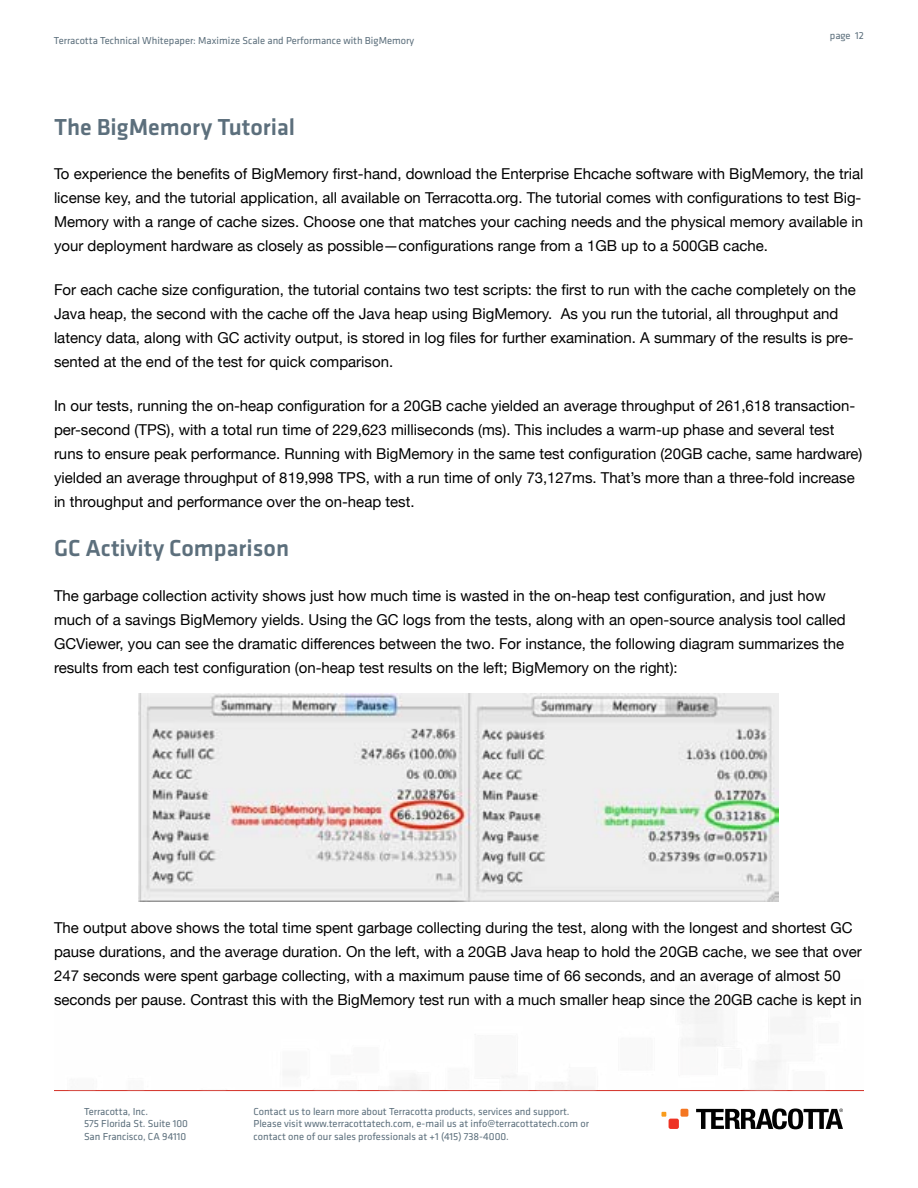
<style>
.page{position:relative;width:918px;height:1188px;background:#fff}
.page>*{position:absolute;margin:0;border:0;box-sizing:border-box;transform-origin:0 0}
.t1{font:500 24px "Klavika";color:#5c6f7c}
.t2{font:15px/24px "Helvetica Neue";color:#000}
.t3{font:10.5px/12.6px "Klavika";color:#5c6f7c}
</style>
<div class="page">
<hr style="left:54px;top:1090px;width:810px;height:1px;background:#d43127">
<div style="left:680px;top:1109px;width:8px;height:8px;background:#f47621;border-radius:2px"></div>
<div style="left:669px;top:1119px;width:10px;height:10px;background:#ee3324;border-radius:2px"></div>
<svg style="left:662px;top:1112px;width:4px;height:5px"></svg>
<svg style="left:696px;top:1108px;width:147px;height:21px"></svg>
<img style="left:138px;top:694px;width:640px;height:207px">
<p class="t3" style="left:54px;top:34px;width:362px">Terracotta Technical Whitepaper: Maximize Scale and Performance with BigMemory</p>
<p class="t3" style="left:830px;top:29px;width:36px">page 12</p>
<h1 class="t1" style="left:54px;top:110px;width:243px">The BigMemory Tutorial</h1>
<p class="t2" style="left:54px;top:161px;width:811px">To experience the benefits of BigMemory first-hand, download the Enterprise Ehcache software with BigMemory, the trial license key, and the tutorial application, all available on Terracotta.org. The tutorial comes with configurations to test Big-Memory with a range of cache sizes. Choose one that matches your caching needs and the physical memory available in your deployment hardware as closely as possible—configurations range from a 1GB up to a 500GB cache.</p>
<p class="t2" style="left:54px;top:278px;width:803px">For each cache size configuration, the tutorial contains two test scripts: the first to run with the cache completely on the Java heap, the second with the cache off the Java heap using BigMemory. As you run the tutorial, all throughput and latency data, along with GC activity output, is stored in log files for further examination. A summary of the results is pre&shy;sented at the end of the test for quick comparison.</p>
<p class="t2" style="left:54px;top:394px;width:810px">In our tests, running the on-heap configuration for a 20GB cache yielded an average throughput of 261,618 transaction&shy;per-second (TPS), with a total run time of 229,623 milliseconds (ms). This includes a warm-up phase and several test runs to ensure peak performance. Running with BigMemory in the same test configuration (20GB cache, same hardware) yielded an average throughput of 819,998 TPS, with a run time of only 73,127ms. That’s more than a three-fold increase in throughput and performance over the on-heap test.</p>
<h1 class="t1" style="left:54px;top:532px;width:237px">GC Activity Comparison</h1>
<p class="t2" style="left:54px;top:583px;width:793px">The garbage collection activity shows just how much time is wasted in the on-heap test configuration, and just how much of a savings BigMemory yields. Using the GC logs from the tests, along with an open-source analysis tool called GCViewer, you can see the dramatic differences between the two. For instance, the following diagram summarizes the results from each test configuration (on-heap test results on the left; BigMemory on the right):</p>
<p class="t2" style="left:54px;top:915px;width:809px">The output above shows the total time spent garbage collecting during the test, along with the longest and shortest GC pause durations, and the average duration. On the left, with a 20GB Java heap to hold the 20GB cache, we see that over 247 seconds were spent garbage collecting, with a maximum pause time of 66 seconds, and an average of almost 50 seconds per pause. Contrast this with the BigMemory test run with a much smaller heap since the 20GB cache is kept in</p>
<p class="t3" style="left:84px;top:1105px;width:106px">Terracotta, Inc.<br>575 Florida St. Suite 100<br>San Francisco, CA 94110</p>
<p class="t3" style="left:254px;top:1105px;width:337px">Contact us to learn more about Terracotta products, services and support.<br>Please visit www.terracottatech.com, e-mail us at info@terracottatech.com or contact one of our sales professionals at +1 (415) 738-4000.</p>
</div>
